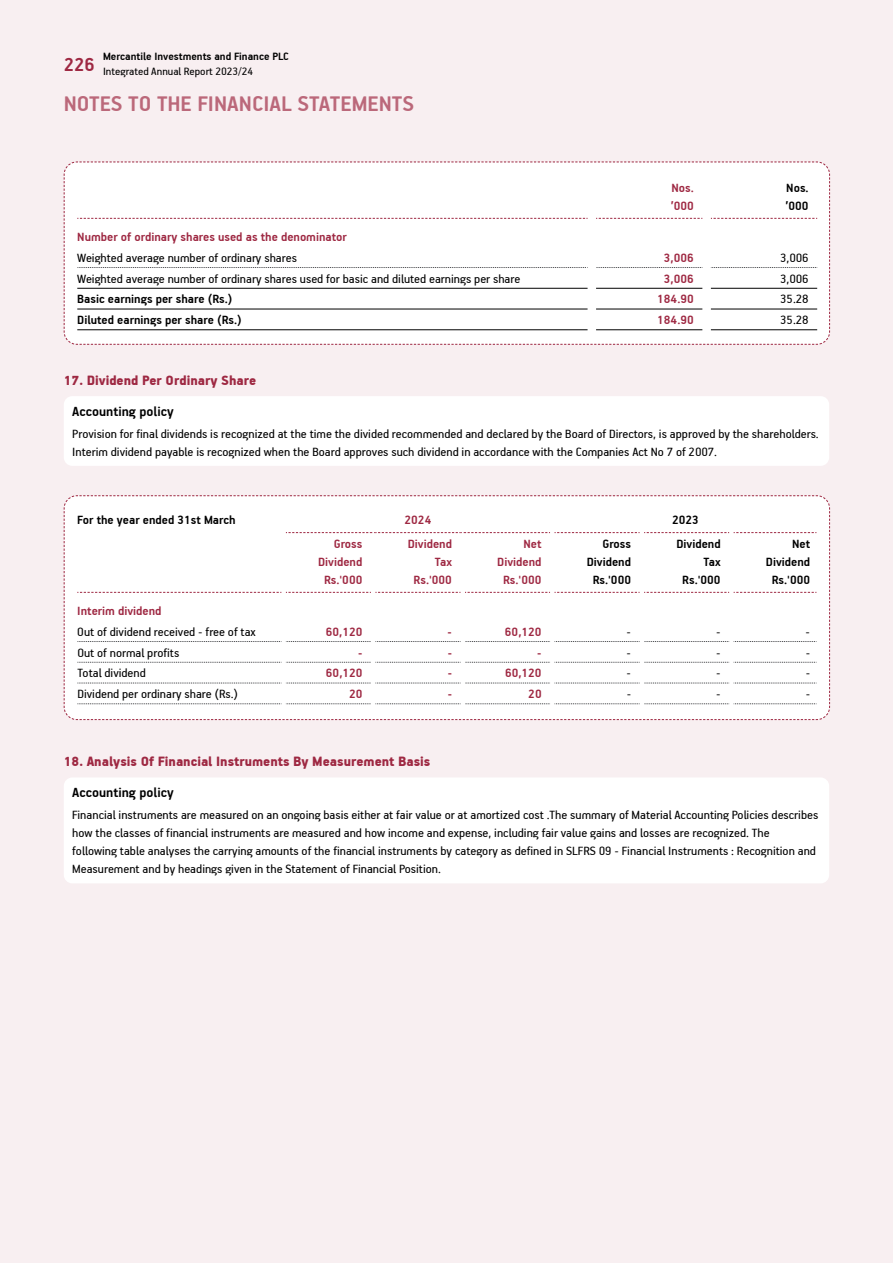
<style>
.page{position:relative;width:893px;height:1263px;background:#f8eff1}
.page>*{position:absolute;margin:0;border:0;box-sizing:border-box;transform-origin:0 0}
.t1{font:700 24px "PF Handbook Pro";color:#bb687a}
.t2{font:700 21px "PF Handbook Pro";color:#9e2842}
.t3{font:900 15px "PF Handbook Pro";color:#9e2842}
.t4{font:700 15px "PF Handbook Pro";color:#000}
.t5{font:13.5px/18px "PF Handbook Pro";color:#000}
.t6{font:700 13.5px/18px "PF Handbook Pro";color:#9e2842;text-align:right}
.t7{font:700 13.5px/18px "PF Handbook Pro";color:#000;text-align:right}
.t8{font:700 12px "PF Handbook Pro";color:#000}
.t9{font:12px "PF Handbook Pro";color:#000}
</style>
<div class="page">
<div style="left:63px;top:161px;width:767px;height:184px;background:#fff"></div>
<div style="left:64px;top:396px;width:765px;height:70px;background:#fff;border-radius:9px"></div>
<div style="left:63px;top:495px;width:767px;height:225px;background:#fff"></div>
<div style="left:64px;top:777px;width:765px;height:106px;background:#fff;border-radius:9px"></div>
<h2 class="t2" style="left:64px;top:56px;width:33px">226</h2>
<p class="t8" style="left:103px;top:49px;width:187px">Mercantile Investments and Finance PLC</p>
<p class="t9" style="left:103px;top:67px;width:152px">Integrated Annual Report 2023/24</p>
<h1 class="t1" style="left:64px;top:94px;width:352px">NOTES TO THE FINANCIAL STATEMENTS</h1>
<p class="t6" style="left:671px;top:179px;width:25px;text-align:left">Nos. ’000</p>
<p class="t7" style="left:786px;top:179px;width:25px;text-align:left">Nos. ’000</p>
<p class="t6" style="left:77px;top:229px;width:271px">Number of ordinary shares used as the denominator</p>
<p class="t5" style="left:77px;top:250px;width:221px">Weighted average number of ordinary shares</p>
<p class="t6" style="left:664px;top:250px;width:31px">3,006</p>
<p class="t5" style="left:780px;top:250px;width:30px">3,006</p>
<p class="t5" style="left:77px;top:270px;width:445px">Weighted average number of ordinary shares used for basic and diluted earnings per share</p>
<p class="t6" style="left:664px;top:270px;width:31px">3,006</p>
<p class="t5" style="left:780px;top:270px;width:30px">3,006</p>
<p class="t7" style="left:77px;top:291px;width:157px">Basic earnings per share (Rs.)</p>
<p class="t6" style="left:657px;top:291px;width:38px">184.90</p>
<p class="t5" style="left:780px;top:291px;width:30px">35.28</p>
<p class="t7" style="left:77px;top:312px;width:166px">Diluted earnings per share (Rs.)</p>
<p class="t6" style="left:657px;top:312px;width:38px">184.90</p>
<p class="t5" style="left:780px;top:312px;width:30px">35.28</p>
<p class="t3" style="left:64px;top:374px;width:194px">17. Dividend Per Ordinary Share</p>
<p class="t4" style="left:72px;top:405px;width:103px">Accounting policy</p>
<p class="t5" style="left:72px;top:426px;width:748px">Provision for final dividends is recognized at the time the divided recommended and declared by the Board of Directors, is approved by the shareholders.<br>Interim dividend payable is recognized when the Board approves such dividend in accordance with the Companies Act No 7 of 2007.</p>
<p class="t7" style="left:77px;top:512px;width:160px">For the year ended 31st March</p>
<p class="t6" style="left:405px;top:512px;width:28px">2024</p>
<p class="t7" style="left:672px;top:512px;width:28px">2023</p>
<p class="t6" style="left:318px;top:535px;width:46px">Gross<br>Dividend<br>Rs.'000</p>
<p class="t6" style="left:408px;top:535px;width:46px">Dividend<br>Tax<br>Rs.'000</p>
<p class="t6" style="left:497px;top:535px;width:46px">Net<br>Dividend<br>Rs.'000</p>
<p class="t7" style="left:587px;top:535px;width:46px">Gross<br>Dividend<br>Rs.'000</p>
<p class="t7" style="left:676px;top:535px;width:46px">Dividend<br>Tax<br>Rs.'000</p>
<p class="t7" style="left:766px;top:535px;width:46px">Net<br>Dividend<br>Rs.'000</p>
<p class="t6" style="left:77px;top:603px;width:86px">Interim dividend</p>
<p class="t5" style="left:77px;top:623px;width:180px">Out of dividend received - free of tax</p>
<p class="t6" style="left:326px;top:624px;width:38px">60,120</p>
<p class="t6" style="left:448px;top:624px;width:6px">-</p>
<p class="t6" style="left:505px;top:624px;width:38px">60,120</p>
<p class="t5" style="left:626px;top:623px;width:6px">-</p>
<p class="t5" style="left:716px;top:623px;width:6px">-</p>
<p class="t5" style="left:806px;top:623px;width:6px">-</p>
<p class="t5" style="left:77px;top:644px;width:103px">Out of normal profits</p>
<p class="t6" style="left:358px;top:644px;width:6px">-</p>
<p class="t6" style="left:448px;top:644px;width:6px">-</p>
<p class="t6" style="left:537px;top:644px;width:6px">-</p>
<p class="t5" style="left:627px;top:644px;width:6px">-</p>
<p class="t5" style="left:716px;top:644px;width:6px">-</p>
<p class="t5" style="left:806px;top:644px;width:6px">-</p>
<p class="t5" style="left:77px;top:665px;width:70px">Total dividend</p>
<p class="t6" style="left:326px;top:665px;width:38px">60,120</p>
<p class="t6" style="left:448px;top:665px;width:6px">-</p>
<p class="t6" style="left:505px;top:665px;width:38px">60,120</p>
<p class="t5" style="left:627px;top:665px;width:6px">-</p>
<p class="t5" style="left:716px;top:665px;width:6px">-</p>
<p class="t5" style="left:806px;top:665px;width:6px">-</p>
<p class="t5" style="left:77px;top:686px;width:162px">Dividend per ordinary share (Rs.)</p>
<p class="t6" style="left:349px;top:686px;width:15px">20</p>
<p class="t6" style="left:448px;top:686px;width:6px">-</p>
<p class="t6" style="left:528px;top:686px;width:15px">20</p>
<p class="t5" style="left:627px;top:686px;width:6px">-</p>
<p class="t5" style="left:716px;top:686px;width:6px">-</p>
<p class="t5" style="left:806px;top:686px;width:6px">-</p>
<p class="t3" style="left:64px;top:755px;width:368px">18. Analysis Of Financial Instruments By Measurement Basis</p>
<p class="t4" style="left:72px;top:787px;width:103px">Accounting policy</p>
<p class="t5" style="left:72px;top:807px;width:747px">Financial instruments are measured on an ongoing basis either at fair value or at amortized cost .The summary of Material Accounting Policies describes how the classes of financial instruments are measured and how income and expense, including fair value gains and losses are recognized. The<br>following table analyses the carrying amounts of the financial instruments by category as defined in SLFRS 09 - Financial Instruments : Recognition and Measurement and by headings given in the Statement of Financial Position.</p>
</div>
